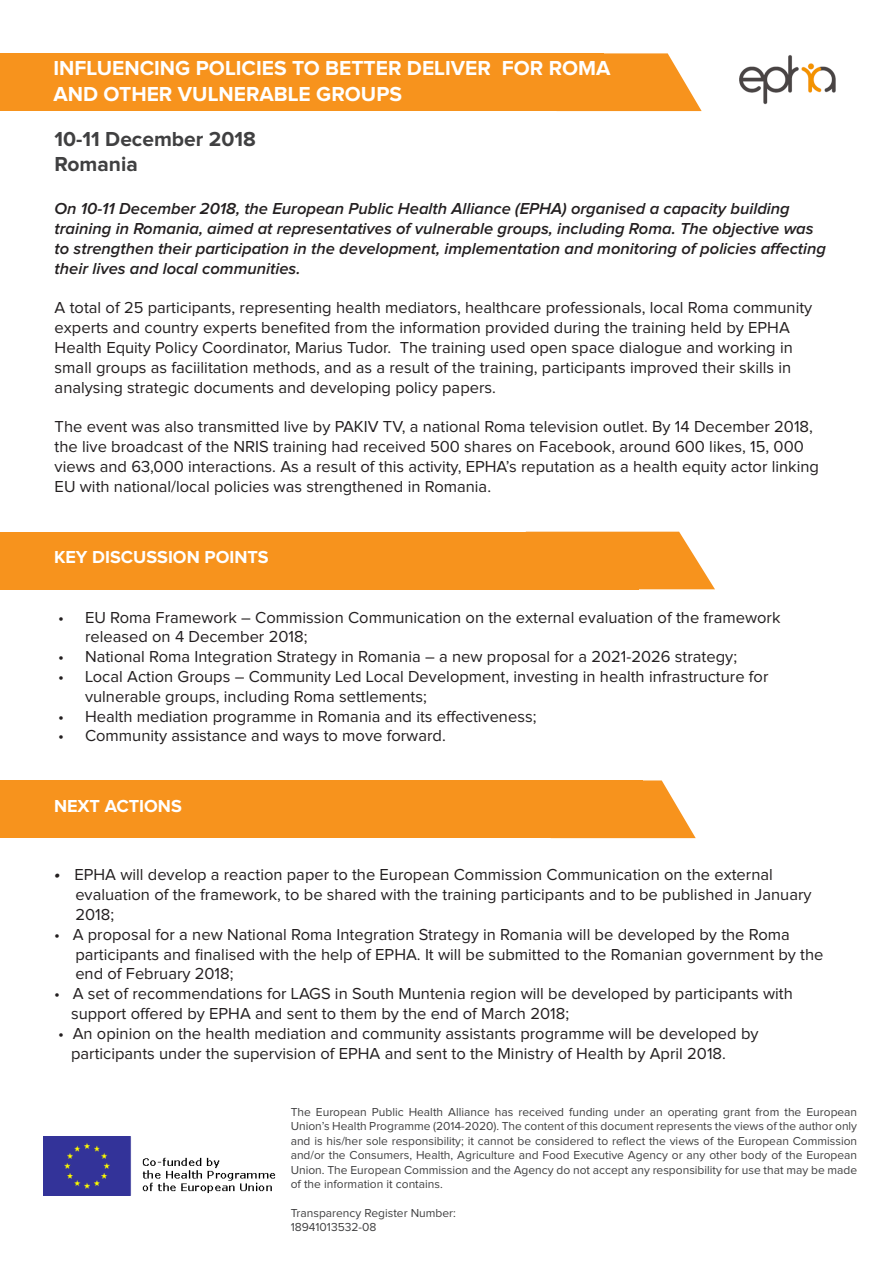
<style>
.page{position:relative;width:893px;height:1263px;background:#fff}
.page>*{position:absolute;margin:0;border:0;box-sizing:border-box;transform-origin:0 0}
.t1{font:700 21px/25.2px "Proxima Nova";color:#fff}
.t2{font:700 21px/25.2px "Proxima Nova";color:#404041}
.t3{font:700 18px "Proxima Nova";color:#fff}
.t4{font:16.5px/19.8px "Proxima Nova";color:#231f20}
.t5{font:italic 600 16.5px/19.8px "Proxima Nova";color:#231f20}
.t6{font:12px/14.4px "Proxima Nova";color:#404041;text-align:justify}
.s1{font-weight:600;font-style:italic;font-size:18px}
</style>
<div class="page">
<div style="left:0;top:53px;width:603px;height:58px;background:#f7931d"></div>
<svg style="left:603px;top:53px;width:99px;height:58px"></svg>
<div style="left:0;top:532px;width:638px;height:57px;background:#f7931d"></div>
<svg style="left:638px;top:532px;width:77px;height:57px"></svg>
<img style="left:739px;top:55px;width:97px;height:50px">
<svg style="left:642px;top:780px;width:54px;height:58px"></svg>
<div style="left:0;top:780px;width:642px;height:58px;background:#f7931d"></div>
<img style="left:43px;top:1136px;width:233px;height:60px">
<p class="t1" style="left:53px;top:56px;width:559px">INFLUENCING POLICIES TO BETTER DELIVER FOR ROMA<br>AND OTHER VULNERABLE GROUPS</p>
<p class="t2" style="left:55px;top:126px;width:203px">10-11 December 2018<br>Romania</p>
<p class="t5" style="left:55px;top:200px;width:773px">On 10-11 December 2018, the European Public Health Alliance (EPHA) organised a capacity building training in Romania, aimed at representatives of vulnerable groups, including Roma. The objective was to strengthen their participation in the development, implementation and monitoring of policies affecting their lives and local communities.</p>
<p class="t4" style="left:55px;top:299px;width:759px">A total of 25 participants, representing health mediators, healthcare professionals, local Roma community experts and country experts benefited from the information provided during the training held by EPHA Health Equity Policy Coordinator, Marius Tudor. The training used open space dialogue and working in small groups as faciilitation methods, and as a result of the training, participants improved their skills in analysing strategic documents and developing policy papers.</p>
<p class="t4" style="left:55px;top:418px;width:766px">The event was also transmitted live by PAKIV TV, a national Roma television outlet. By 14 December 2018, the live broadcast of the NRIS training had received 500 shares on Facebook, around 600 likes, 15, 000 views and 63,000 interactions. As a result of this activity, EPHA’s reputation as a health equity actor linking EU with national/local policies was strengthened in Romania.</p>
<p class="t3" style="left:54px;top:549px;width:216px">KEY DISCUSSION POINTS</p>
<p class="t4" style="left:85px;top:608px;width:697px;text-indent:-27px">• EU Roma Framework – Commission Communication on the external evaluation of the framework released on 4 December 2018;</p>
<p class="t4" style="left:58px;top:648px;width:681px">• National Roma Integration Strategy in Romania – a new proposal for a 2021-2026 strategy;</p>
<p class="t4" style="left:85px;top:667px;width:685px;text-indent:-27px">• Local Action Groups – Community Led Local Development, investing in health infrastructure for vulnerable groups, including Roma settlements;</p>
<p class="t4" style="left:58px;top:707px;width:480px">• Health mediation programme in Romania and its effectiveness;</p>
<p class="t4" style="left:58px;top:727px;width:389px">• Community assistance and ways to move forward.</p>
<p class="t3" style="left:54px;top:799px;width:129px">NEXT ACTIONS</p>
<p class="t4" style="left:75px;top:866px;width:738px;text-indent:-21px"><span class="s1">•</span> EPHA will develop a reaction paper to the European Commission Communication on the external evaluation of the framework, to be shared with the training participants and to be published in January<br>2018;</p>
<p class="t4" style="left:75px;top:925px;width:750px;text-indent:-21px">• A proposal for a new National Roma Integration Strategy in Romania will be developed by the Roma participants and finalised with the help of EPHA. It will be submitted to the Romanian government by the end of February 2018;</p>
<p class="t4" style="left:71px;top:985px;width:723px;text-indent:-17px">• A set of recommendations for LAGS in South Muntenia region will be developed by participants with support offered by EPHA and sent to them by the end of March 2018;</p>
<p class="t4" style="left:71px;top:1024px;width:689px;text-indent:-13px">• An opinion on the health mediation and community assistants programme will be developed by participants under the supervision of EPHA and sent to the Ministry of Health by April 2018.</p>
<p class="t6" style="left:291px;top:1105px;width:568px">The European Public Health Alliance has received funding under an operating grant from the European Union’s Health Programme (2014-2020). The content of this document represents the views of the author only and is his/her sole responsibility; it cannot be considered to reflect the views of the European Commission and/or the Consumers, Health, Agriculture and Food Executive Agency or any other body of the European Union. The European Commission and the Agency do not accept any responsibility for use that may be made of the information it contains.</p>
<p class="t6" style="left:291px;top:1206px;width:167px">Transparency Register Number:<br>18941013532-08</p>
</div>
